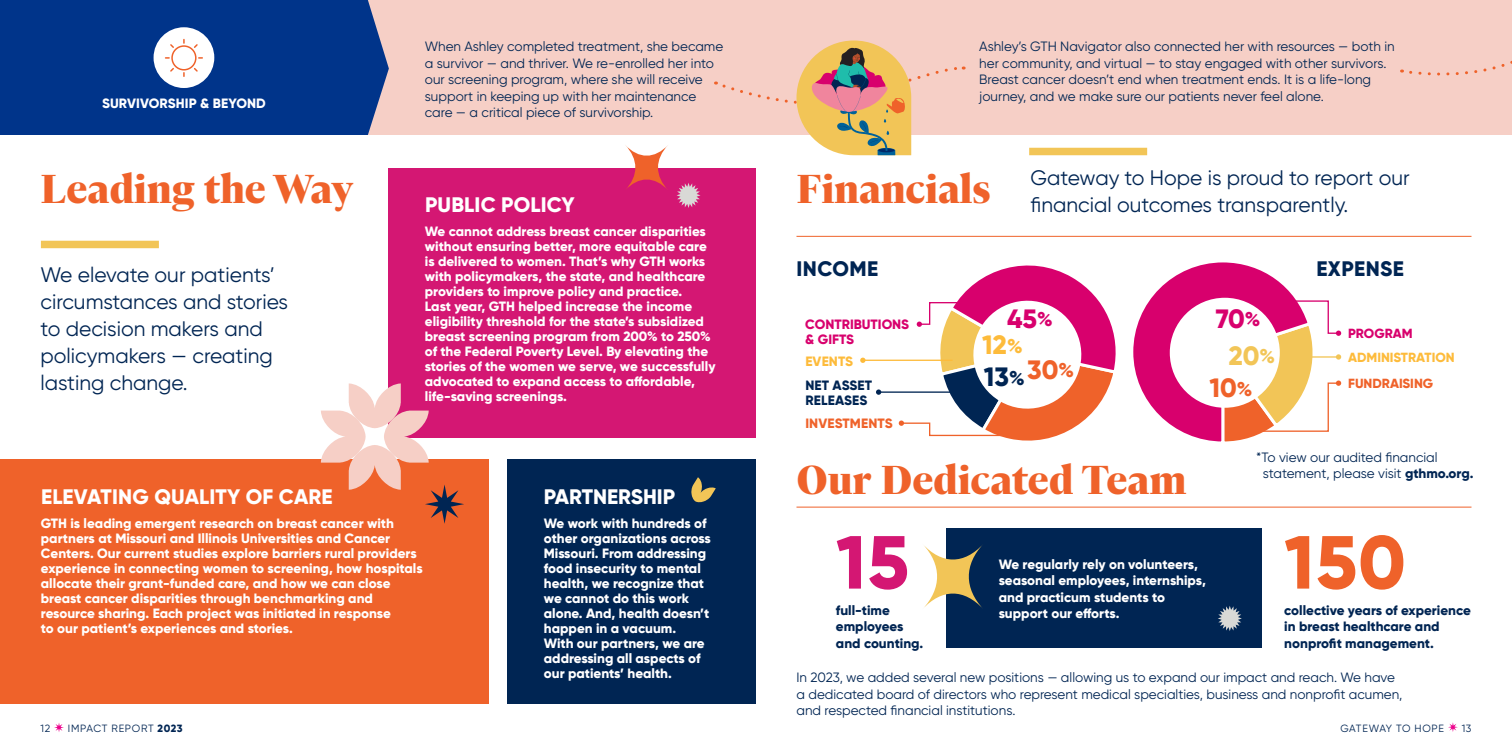
<style>
.page{position:relative;width:1512px;height:756px;background:#fff}
.page>*{position:absolute;margin:0;border:0;box-sizing:border-box;transform-origin:0 0}
.Intro{font:800 75px "Gilroy";color:#ef622a}
.Intro-2{font:800 75px "Gilroy";color:#d41773}
.t1{font:900 45px "Gliko Modern S";color:#ef622a}
.Body_Copy{font:800 26.55px "Gilroy";color:#d8006d}
.Body_Copy-2{font:800 26.55px "Gilroy";color:#ef622a}
.Body_Copy-3{font:800 26.55px "Gilroy";color:#f2c557}
.Body_Copy-4{font:800 26.55px "Gilroy";color:#fdbb3b}
.Body_Copy-5{font:800 26.55px "Gilroy";color:#002553}
.t2{font:21px/27px "Gilroy";color:#002553}
.Body_Copy-6{font:800 21px "Gilroy";letter-spacing:.01em;color:#fff}
.Quote_2{font:800 21px "Gilroy";letter-spacing:.02em;color:#002553}
.Body_Copy-7{font:800 13.5px/15px "Gilroy";color:#fff}
.Body_Copy-8{font:13.5px/16.5px "Gilroy";color:#002553}
.Body_Copy-9{font:800 13.5px/16.5px "Gilroy";color:#002553}
.Body_Copy-10{font:800 13.5px/15px "Gilroy";color:#d8006d}
.Body_Copy-11{font:800 13.5px "Gilroy";letter-spacing:.01em;color:#ef622a}
.Body_Copy-12{font:800 13.5px "Gilroy";letter-spacing:.01em;color:#fdbb3b}
.Body_Copy-13{font:800 13.2px "Gilroy";color:#fdbb3b}
.Body_Copy-14{font:800 13.2px "Gilroy";color:#ef622a}
.Body_Copy-15{font:800 13.2px "Gilroy";color:#d8006d}
.t3{font:10.5px "Gilroy";letter-spacing:.065em;color:#002553}
.s1{font-size:19.8px}
.s2{font-weight:800}
</style>
<div class="page">
<div style="left:368px;top:0;width:1144px;height:135px;background:#f6cfc6"></div>
<svg style="left:54px;top:723px;width:10px;height:9px"></svg>
<svg style="left:1448px;top:722px;width:10px;height:10px"></svg>
<div style="left:0;top:0;width:389px;height:135px;background:#00348a"></div>
<div style="left:154px;top:27px;width:60px;height:61px;background:#fff;border-radius:50%"></div>
<svg style="left:164px;top:38px;width:39px;height:39px"></svg>
<svg style="left:1402px;top:60px;width:110px;height:16px"></svg>
<div style="left:41px;top:241px;width:118px;height:7px;background:#f2c557"></div>
<div style="left:0;top:459px;width:488px;height:244px;background:#ef622a"></div>
<div style="left:508px;top:459px;width:248px;height:244px;background:#002553"></div>
<div style="left:947px;top:529px;width:315px;height:119px;background:#002553"></div>
<div style="left:389px;top:168px;width:367px;height:269px;background:#d41773"></div>
<svg style="left:691px;top:477px;width:25px;height:26px"></svg>
<svg style="left:321px;top:383px;width:143px;height:141px"></svg>
<svg style="left:677px;top:183px;width:23px;height:25px"></svg>
<svg style="left:1218px;top:606px;width:24px;height:25px"></svg>
<svg style="left:625px;top:145px;width:43px;height:44px"></svg>
<svg style="left:924px;top:544px;width:58px;height:65px"></svg>
<div style="left:1029px;top:148px;width:118px;height:7px;background:#f2c557"></div>
<hr style="left:796px;top:236px;width:676px;height:1px;background:#ef622a">
<hr style="left:796px;top:507px;width:676px;height:1px;background:#ef622a">
<hr style="left:863px;top:360px;width:90px;height:1px;background:#fdbb3b">
<svg style="left:860px;top:358px;width:6px;height:5px"></svg>
<svg style="left:1133px;top:262px;width:208px;height:180px"></svg>
<svg style="left:899px;top:265px;width:217px;height:176px"></svg>
<svg style="left:716px;top:40px;width:248px;height:115px"></svg>
<hr style="left:879px;top:391px;width:80px;height:2px;background:#002553">
<svg style="left:876px;top:389px;width:5px;height:6px"></svg>
<p class="Body_Copy-7" style="left:102px;top:95px;width:165px">SURVIVORSHIP &amp; BEYOND</p>
<p class="t1" style="left:40px;top:165px;width:314px">Leading the Way</p>
<p class="t2" style="left:40px;top:260px;width:249px">We elevate our patients’ circumstances and stories to decision makers and policymakers — creating lasting change.</p>
<p class="Body_Copy-8" style="left:425px;top:38px;width:300px">When Ashley completed treatment, she became a survivor — and thriver. We re-enrolled her into our screening program, where she will receive support in keeping up with her maintenance care — a critical piece of survivorship.</p>
<p class="Body_Copy-8" style="left:979px;top:38px;width:417px">Ashley’s GTH Navigator also connected her with resources — both in her community, and virtual — to stay engaged with other survivors.<br>Breast cancer doesn’t end when treatment ends. It is a life-long journey, and we make sure our patients never feel alone.</p>
<p class="Body_Copy-6" style="left:425px;top:192px;width:151px">PUBLIC POLICY</p>
<p class="Body_Copy-7" style="left:425px;top:224px;width:292px">We cannot address breast cancer disparities without ensuring better, more equitable care is delivered to women. That’s why GTH works with policymakers, the state, and healthcare providers to improve policy and practice.<br>Last year, GTH helped increase the income eligibility threshold for the state’s subsidized breast screening program from 200% to 250% of the Federal Poverty Level. By elevating the stories of the women we serve, we successfully advocated to expand access to affordable, life-saving screenings.</p>
<p class="t1" style="left:796px;top:165px;width:196px">Financials</p>
<p class="t2" style="left:1031px;top:164px;width:381px">Gateway to Hope is proud to report our financial outcomes transparently.</p>
<p class="Quote_2" style="left:797px;top:256px;width:83px">INCOME</p>
<p class="Quote_2" style="left:1316px;top:256px;width:89px">EXPENSE</p>
<p class="Body_Copy" style="left:1007px;top:302px;width:47px">45<span class="s1">%</span></p>
<p class="Body_Copy" style="left:1216px;top:302px;width:46px">70<span class="s1">%</span></p>
<p class="Body_Copy-3" style="left:1229px;top:339px;width:48px">20<span class="s1">%</span></p>
<p class="Body_Copy-10" style="left:805px;top:317px;width:105px">CONTRIBUTIONS &amp; GIFTS</p>
<p class="Body_Copy-15" style="left:1348px;top:325px;width:66px">PROGRAM</p>
<p class="Body_Copy-12" style="left:805px;top:353px;width:49px">EVENTS</p>
<p class="Body_Copy-13" style="left:1348px;top:349px;width:108px">ADMINISTRATION</p>
<p class="Body_Copy-4" style="left:982px;top:328px;width:42px">12<span class="s1">%</span></p>
<p class="Body_Copy-2" style="left:1027px;top:353px;width:48px">30<span class="s1">%</span></p>
<p class="Body_Copy-5" style="left:984px;top:360px;width:42px">13<span class="s1">%</span></p>
<p class="Body_Copy-14" style="left:1348px;top:375px;width:87px">FUNDRAISING</p>
<p class="Body_Copy-2" style="left:1210px;top:371px;width:44px">10<span class="s1">%</span></p>
<p class="Body_Copy-9" style="left:805px;top:378px;width:68px;line-height:15px">NET ASSET<br>RELEASES</p>
<p class="Body_Copy-11" style="left:805px;top:415px;width:89px">INVESTMENTS</p>
<p class="Body_Copy-6" style="left:41px;top:483px;width:293px">ELEVATING QUALITY OF CARE</p>
<p class="Body_Copy-7" style="left:41px;top:516px;width:383px">GTH is leading emergent research on breast cancer with partners at Missouri and Illinois Universities and Cancer Centers. Our current studies explore barriers rural providers experience in connecting women to screening, how hospitals allocate their grant-funded care, and how we can close breast cancer disparities through benchmarking and resource sharing. Each project was initiated in response<br>to our patient’s experiences and stories.</p>
<p class="Body_Copy-6" style="left:544px;top:483px;width:133px">PARTNERSHIP</p>
<p class="Body_Copy-7" style="left:544px;top:516px;width:168px">We work with hundreds of other organizations across<br>Missouri. From addressing food insecurity to mental health, we recognize that we cannot do this work alone. And, health doesn’t happen in a vacuum.<br>With our partners, we are addressing all aspects of our patients’ health.</p>
<p class="t1" style="left:796px;top:456px;width:391px">Our Dedicated Team</p>
<p class="Body_Copy-8" style="left:1263px;top:449px;width:212px;text-indent:-7px">*To view our audited financial statement, please visit <span class="s2">gthmo.org.</span></p>
<p class="Intro-2" style="left:836px;top:515px;width:74px">15</p>
<p class="Body_Copy-9" style="left:836px;top:602px;width:89px">full-time employees and counting.</p>
<p class="Intro" style="left:1284px;top:515px;width:123px">150</p>
<p class="Body_Copy-7" style="left:999px;top:556px;width:209px;line-height:16.5px">We regularly rely on volunteers, seasonal employees, internships, and practicum students to</p>
<p class="Body_Copy-7" style="left:999px;top:606px;width:122px">support our efforts.</p>
<p class="Body_Copy-9" style="left:1284px;top:602px;width:188px">collective years of experience in breast healthcare and nonprofit management.</p>
<p class="Body_Copy-8" style="left:797px;top:669px;width:608px">In 2023, we added several new positions — allowing us to expand our impact and reach. We have a dedicated board of directors who represent medical specialties, business and nonprofit acumen, and respected financial institutions.</p>
<p class="t3" style="left:40px;top:722px;width:11px">12</p>
<p class="t3" style="left:68px;top:722px;width:116px">IMPACT REPORT <span class="s2">2023</span></p>
<p class="t3" style="left:1340px;top:722px;width:105px">GATEWAY TO HOPE</p>
<p class="t3" style="left:1462px;top:722px;width:11px">13</p>
</div>
